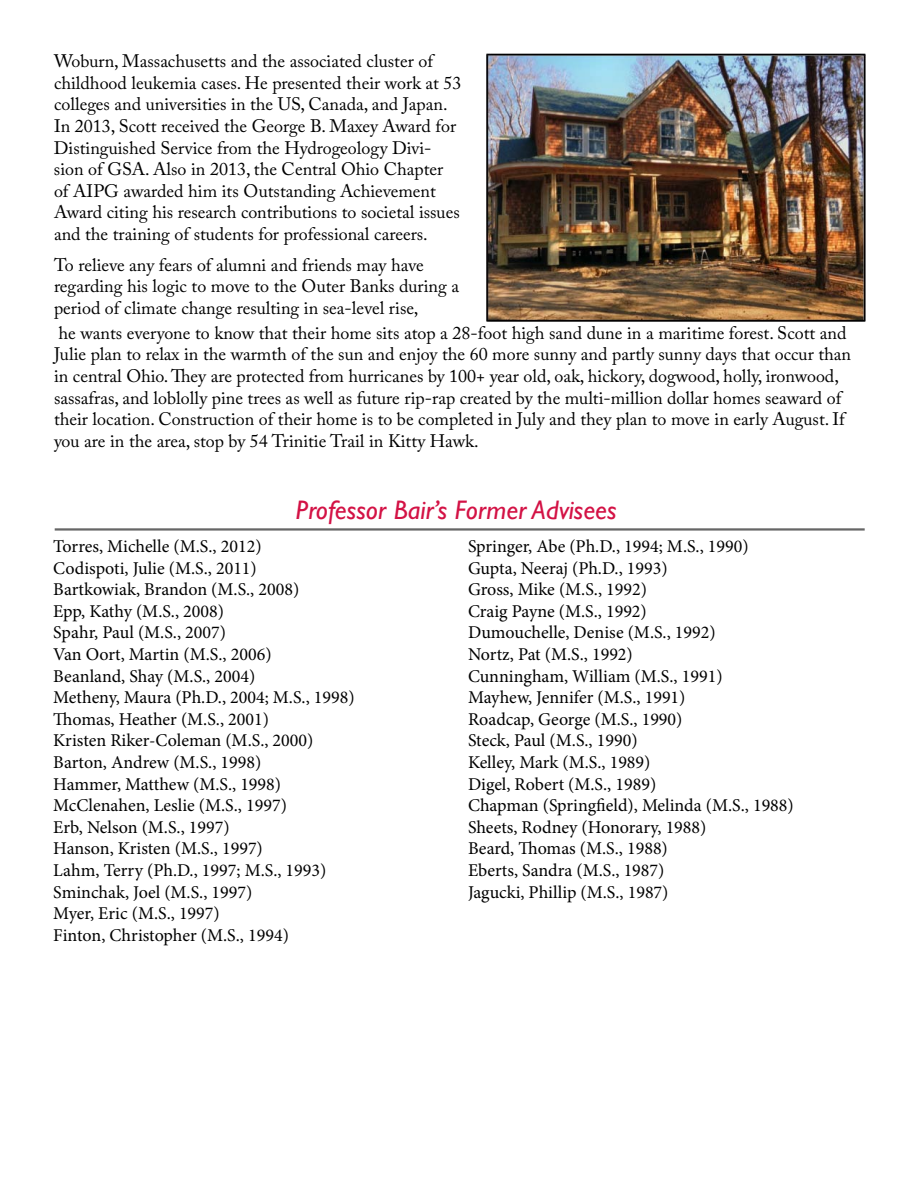
<style>
.page{position:relative;width:918px;height:1188px;background:#fff}
.page>*{position:absolute;margin:0;border:0;box-sizing:border-box;transform-origin:0 0}
.t1{font:italic 27px "Gill Sans Std";color:#d31245}
.t2{font:18px/21.6px "Adobe Caslon Pro";color:#000}
.t3{font:18px/21.6px "Minion Pro";color:#000}
</style>
<div class="page">
<img style="left:486px;top:54px;width:379px;height:267px">
<hr style="left:55px;top:528px;width:810px;height:3px;background:#666">
<p class="t2" style="left:54px;top:50px;width:409px">Woburn, Massachusetts and the associated cluster of childhood leukemia cases. He presented their work at 53 colleges and universities in the US, Canada, and Japan.<br>In 2013, Scott received the George B. Maxey Award for Distinguished Service from the Hydrogeology Divi&shy;sion of GSA. Also in 2013, the Central Ohio Chapter of AIPG awarded him its Outstanding Achievement Award citing his research contributions to societal issues and the training of students for professional careers.</p>
<p class="t2" style="left:54px;top:254px;width:407px">To relieve any fears of alumni and friends may have regarding his logic to move to the Outer Banks during a period of climate change resulting in sea-level rise,</p>
<p class="t2" style="left:54px;top:322px;width:799px">he wants everyone to know that their home sits atop a 28-foot high sand dune in a maritime forest. Scott and Julie plan to relax in the warmth of the sun and enjoy the 60 more sunny and partly sunny days that occur than in central Ohio.They are protected from hurricanes by 100+ year old, oak, hickory, dogwood, holly, ironwood, sassafras, and loblolly pine trees as well as future rip-rap created by the multi-million dollar homes seaward of their location. Construction of their home is to be completed in July and they plan to move in early August. If you are in the area, stop by 54 Trinitie Trail in Kitty Hawk.</p>
<h1 class="t1" style="left:296px;top:495px;width:322px">Professor Bair’s Former Advisees</h1>
<p class="t3" style="left:53px;top:535px;width:303px">Torres, Michelle (M.S., 2012)<br>Codispoti, Julie (M.S., 2011)<br>Bartkowiak, Brandon (M.S., 2008)<br>Epp, Kathy (M.S., 2008)<br>Spahr, Paul (M.S., 2007)<br>Van Oort, Martin (M.S., 2006)<br>Beanland, Shay (M.S., 2004)<br>Metheny, Maura (Ph.D., 2004; M.S., 1998)<br>Thomas, Heather (M.S., 2001)<br>Kristen Riker-Coleman (M.S., 2000)<br>Barton, Andrew (M.S., 1998)<br>Hammer, Matthew (M.S., 1998)<br>McClenahen, Leslie (M.S., 1997)<br>Erb, Nelson (M.S., 1997)<br>Hanson, Kristen (M.S., 1997)<br>Lahm, Terry (Ph.D., 1997; M.S., 1993)<br>Sminchak, Joel (M.S., 1997)<br>Myer, Eric (M.S., 1997)<br>Finton, Christopher (M.S., 1994)</p>
<p class="t3" style="left:468px;top:535px;width:327px">Springer, Abe (Ph.D., 1994; M.S., 1990)<br>Gupta, Neeraj (Ph.D., 1993)<br>Gross, Mike (M.S., 1992)<br>Craig Payne (M.S., 1992)<br>Dumouchelle, Denise (M.S., 1992)<br>Nortz, Pat (M.S., 1992)<br>Cunningham, William (M.S., 1991)<br>Mayhew, Jennifer (M.S., 1991)<br>Roadcap, George (M.S., 1990)<br>Steck, Paul (M.S., 1990)<br>Kelley, Mark (M.S., 1989)<br>Digel, Robert (M.S., 1989)<br>Chapman (Springfield), Melinda (M.S., 1988)<br>Sheets, Rodney (Honorary, 1988)<br>Beard, Thomas (M.S., 1988)<br>Eberts, Sandra (M.S., 1987)<br>Jagucki, Phillip (M.S., 1987)</p>
</div>
